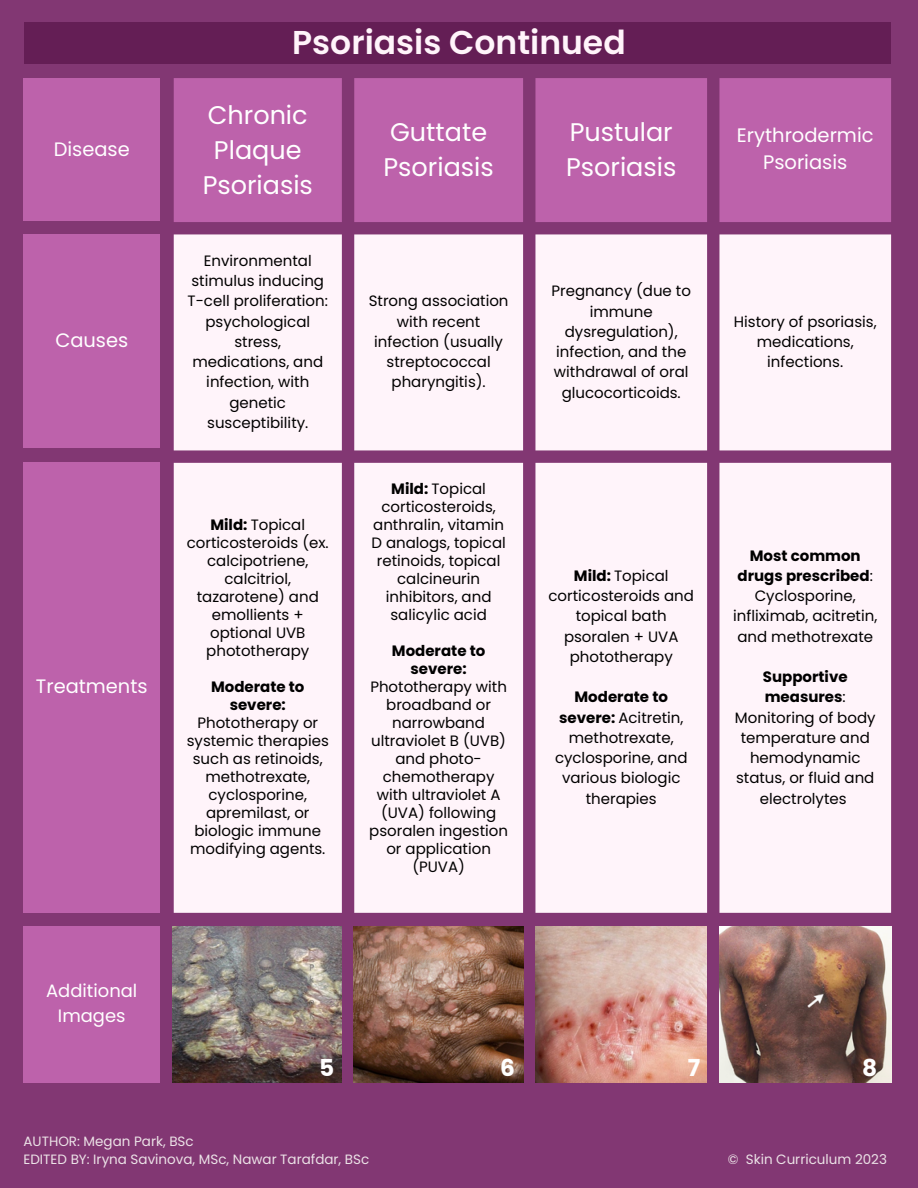
<style>
.page{position:relative;width:918px;height:1188px;background:#823773}
.page>*{position:absolute;margin:0;border:0;box-sizing:border-box;transform-origin:0 0}
.t1{font:600 33px "Poppins";color:#fff4fa}
.t2{font:25.5px/34.8px "Poppins";color:#fff}
.t3{font:700 23.25px "Poppins";color:#fff}
.t4{font:19.5px/27px "Poppins";color:#fff;text-align:center}
.t5{font:18px/24.8px "Poppins";color:#fff;text-align:center}
.t6{font:15px/20.2px "Poppins";color:#000;text-align:center}
.t7{font:700 15px/18px "Poppins";color:#000;text-align:center}
.t8{font:13.5px "Poppins";color:#ece2e7}
.s1{font-weight:700}
</style>
<div class="page">
<div style="left:174px;top:78px;width:717px;height:144px;background:#bd62ab"></div>
<svg style="left:174px;top:234px;width:717px;height:679px;fill:#fff4fa"></svg>
<div style="left:24px;top:234px;width:136px;height:214px;background:#bd62ab"></div>
<div style="left:24px;top:462px;width:136px;height:451px;background:#bd62ab"></div>
<div style="left:24px;top:926px;width:136px;height:157px;background:#bd62ab"></div>
<div style="left:24px;top:78px;width:136px;height:143px;background:#bd62ab"></div>
<img style="left:172px;top:926px;width:170px;height:157px">
<img style="left:354px;top:926px;width:170px;height:156px">
<img style="left:536px;top:926px;width:171px;height:157px">
<div style="left:25px;top:22px;width:866px;height:42px;background:#641e55"></div>
<img style="left:719px;top:926px;width:172px;height:157px">
<p class="t4" style="left:54px;top:135px;width:78px">Disease</p>
<p class="t4" style="left:55px;top:327px;width:74px">Causes</p>
<p class="t4" style="left:36px;top:672px;width:113px">Treatments</p>
<p class="t1" style="left:292px;top:19px;width:335px">Psoriasis Continued</p>
<h1 class="t2" style="left:203px;top:98px;width:112px;text-align:center">Chronic<br>Plaque<br>Psoriasis</h1>
<p class="t6" style="left:188px;top:251px;width:142px">Environmental stimulus inducing<br>T-cell proliferation: psychological stress, medications, and infection, with genetic susceptibility.</p>
<p class="t6" style="left:187px;top:516px;width:143px;line-height:18px"><span class="s1">Mild:</span> Topical corticosteroids (ex. calcipotriene, calcitriol, tazarotene) and emollients + optional UVB phototherapy</p>
<p class="t7" style="left:211px;top:678px;width:95px">Moderate to severe:</p>
<p class="t6" style="left:187px;top:714px;width:144px;line-height:18px">Phototherapy or systemic therapies such as retinoids, methotrexate, cyclosporine, apremilast, or biologic immune modifying agents.</p>
<h2 class="t2" style="left:384px;top:115px;width:112px">Guttate<br>Psoriasis</h2>
<h2 class="t2" style="left:566px;top:115px;width:112px">Pustular<br>Psoriasis</h2>
<h2 class="t4" style="left:737px;top:122px;width:138px">Erythrodermic<br>Psoriasis</h2>
<p class="t6" style="left:369px;top:291px;width:141px">Strong association with recent infection (usually streptococcal pharyngitis).</p>
<p class="t6" style="left:371px;top:480px;width:136px;line-height:18px"><span class="s1">Mild:</span> Topical corticosteroids, anthralin, vitamin<br>D analogs, topical retinoids, topical calcineurin inhibitors, and salicylic acid</p>
<p class="t7" style="left:392px;top:642px;width:95px">Moderate to severe:</p>
<p class="t6" style="left:369px;top:678px;width:140px;line-height:18px">Phototherapy with broadband or narrowband ultraviolet B (UVB) and photo&shy;chemotherapy with ultraviolet A (UVA) following psoralen ingestion or application (PUVA)</p>
<p class="t6" style="left:552px;top:281px;width:141px">Pregnancy (due to immune dysregulation), infection, and the withdrawal of oral glucocorticoids.</p>
<p class="t6" style="left:734px;top:311px;width:144px">History of psoriasis, medications, infections.</p>
<p class="t6" style="left:549px;top:566px;width:147px"><span class="s1">Mild:</span> Topical corticosteroids and topical bath psoralen + UVA phototherapy</p>
<p class="t6" style="left:555px;top:687px;width:134px"><span class="s1">Moderate to severe:</span> Acitretin, methotrexate, cyclosporine, and various biologic therapies</p>
<p class="t6" style="left:733px;top:545px;width:146px"><span class="s1">Most common drugs prescribed</span>:<br>Cyclosporine, infliximab, acitretin, and methotrexate</p>
<p class="t6" style="left:735px;top:667px;width:142px"><span class="s1">Supportive measures</span>:<br>Monitoring of body temperature and hemodynamic status, or fluid and electrolytes</p>
<p class="t5" style="left:46px;top:979px;width:93px">Additional<br>Images</p>
<h2 class="t3" style="left:319px;top:1052px;width:17px">5</h2>
<p class="t3" style="left:500px;top:1052px;width:16px">6</p>
<p class="t3" style="left:688px;top:1052px;width:14px">7</p>
<p class="t3" style="left:862px;top:1052px;width:17px">8</p>
<p class="t8" style="left:24px;top:1131px;width:172px">AUTHOR: Megan Park, BSc</p>
<p class="t8" style="left:24px;top:1149px;width:347px">EDITED BY: Iryna Savinova, MSc, Nawar Tarafdar, BSc</p>
<p class="t8" style="left:728px;top:1149px;width:161px">© Skin Curriculum 2023</p>
</div>
